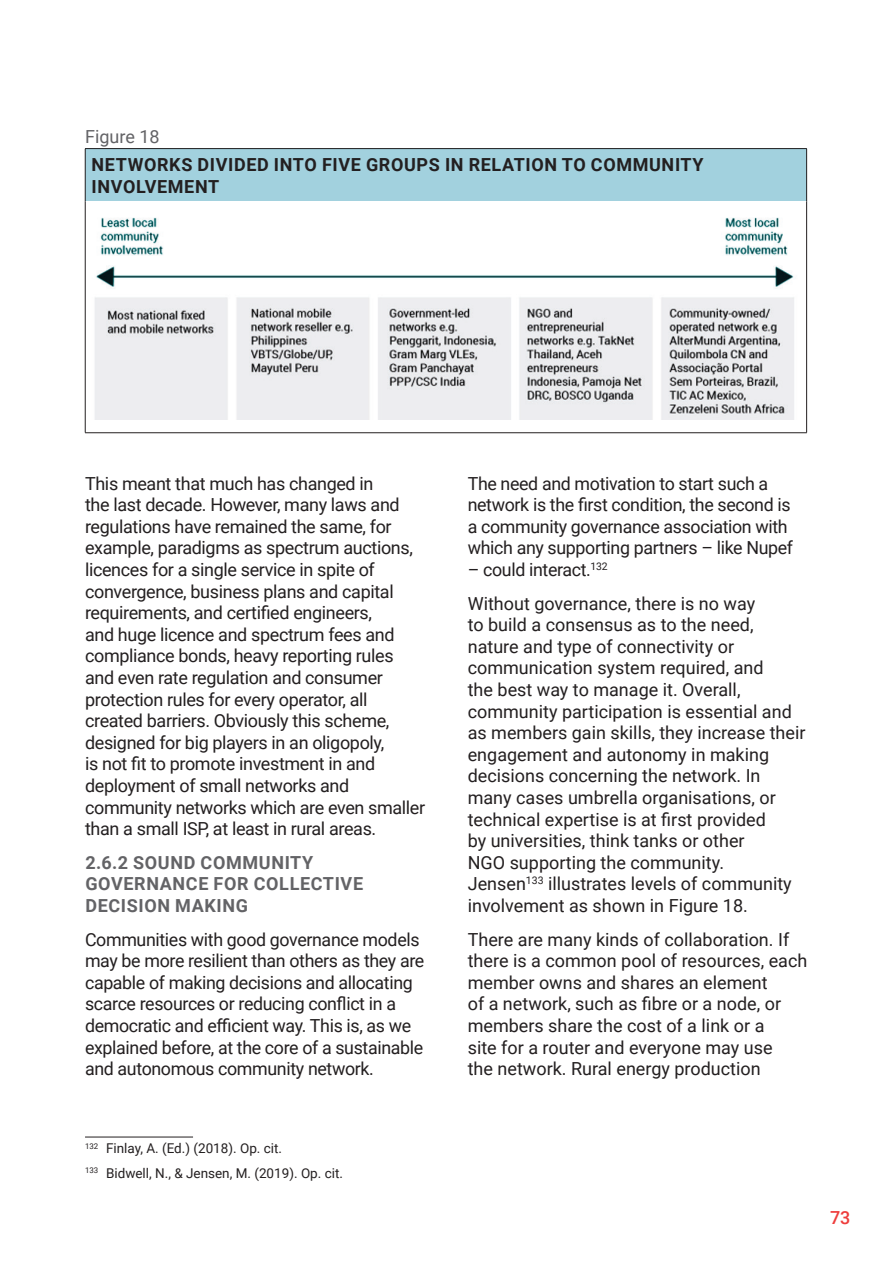
<style>
.page{position:relative;width:893px;height:1263px;background:#fff}
.page>*{position:absolute;margin:0;border:0;box-sizing:border-box;transform-origin:0 0}
.t1{font:18px/21.6px "Roboto";letter-spacing:-.02em;color:#231f20}
.t2{font:18px/21.6px "Roboto";color:#231f20}
.t3{font:700 18px/21.6px "Roboto";letter-spacing:.035em;color:#231f20}
.t4{font:700 18px/21.6px "Roboto";letter-spacing:.035em;color:#636366}
.t5{font:18px "Roboto";color:#636366}
.t6{font:500 18px "Roboto";color:#ee3d3c}
.t7{font:13.5px/24.8px "Roboto";color:#231f20}
</style>
<div class="page">
<hr style="left:85px;top:1137px;width:108px;height:1px;background:#231f20">
<div style="left:85px;top:149px;width:722px;height:52px;background:#a2d1de"></div>
<hr style="left:85px;top:148px;width:722px;height:1px;background:#231f20">
<hr style="left:85px;top:149px;width:1px;height:52px;background:#231f20">
<hr style="left:806px;top:149px;width:1px;height:52px;background:#231f20">
<hr style="left:85px;top:201px;width:1px;height:232px;background:#231f20">
<hr style="left:806px;top:201px;width:1px;height:232px;background:#231f20">
<hr style="left:85px;top:432px;width:722px;height:1px;background:#231f20">
<img style="left:95px;top:217px;width:699px;height:202px">
<p class="t5" style="left:85px;top:124px;width:76px">Figure 18</p>
<p class="t3" style="left:92px;top:153px;width:614px">NETWORKS DIVIDED INTO FIVE GROUPS IN RELATION TO COMMUNITY<br>INVOLVEMENT</p>
<p class="t1" style="left:85px;top:472px;width:342px">This meant that much has changed in<br>the last decade. However, many laws and regulations have remained the same, for example, paradigms as spectrum auctions, licences for a single service in spite of convergence, business plans and capital requirements, and certified engineers,<br>and huge licence and spectrum fees and compliance bonds, heavy reporting rules and even rate regulation and consumer protection rules for every operator, all created barriers. Obviously this scheme, designed for big players in an oligopoly,<br>is not fit to promote investment in and deployment of small networks and community networks which are even smaller than a small ISP, at least in rural areas.</p>
<p class="t4" style="left:85px;top:851px;width:279px">2.6.2 SOUND COMMUNITY<br>GOVERNANCE FOR COLLECTIVE<br>DECISION MAKING</p>
<p class="t1" style="left:85px;top:928px;width:341px">Communities with good governance models may be more resilient than others as they are capable of making decisions and allocating scarce resources or reducing conflict in a democratic and efficient way. This is, as we explained before, at the core of a sustainable and autonomous community network.</p>
<p class="t7" style="left:85px;top:1135px;width:260px"><sup>132</sup> Finlay, A. (Ed.) (2018). Op. cit.<br><sup>133</sup> Bidwell, N., &amp; Jensen, M. (2019). Op. cit.</p>
<p class="t1" style="left:468px;top:472px;width:327px">The need and motivation to start such a network is the first condition, the second is a community governance association with which any supporting partners – like Nupef</p>
<p class="t2" style="left:468px;top:552px;width:289px;line-height:33.6px">– could interact.<sup>132<br></sup>Without governance, there is no way</p>
<p class="t2" style="left:468px;top:613px;width:339px">to build a consensus as to the need, nature and type of connectivity or communication system required, and<br>the best way to manage it. Overall, community participation is essential and as members gain skills, they increase their engagement and autonomy in making decisions concerning the network. In many cases umbrella organisations, or technical expertise is at first provided<br>by universities, think tanks or other<br>NGO supporting the community.<br>Jensen<sup>133</sup> illustrates levels of community involvement as shown in Figure 18.</p>
<p class="t2" style="left:468px;top:928px;width:341px">There are many kinds of collaboration. If there is a common pool of resources, each member owns and shares an element<br>of a network, such as fibre or a node, or members share the cost of a link or a<br>site for a router and everyone may use<br>the network. Rural energy production</p>
<p class="t6" style="left:830px;top:1205px;width:22px">73</p>
</div>
